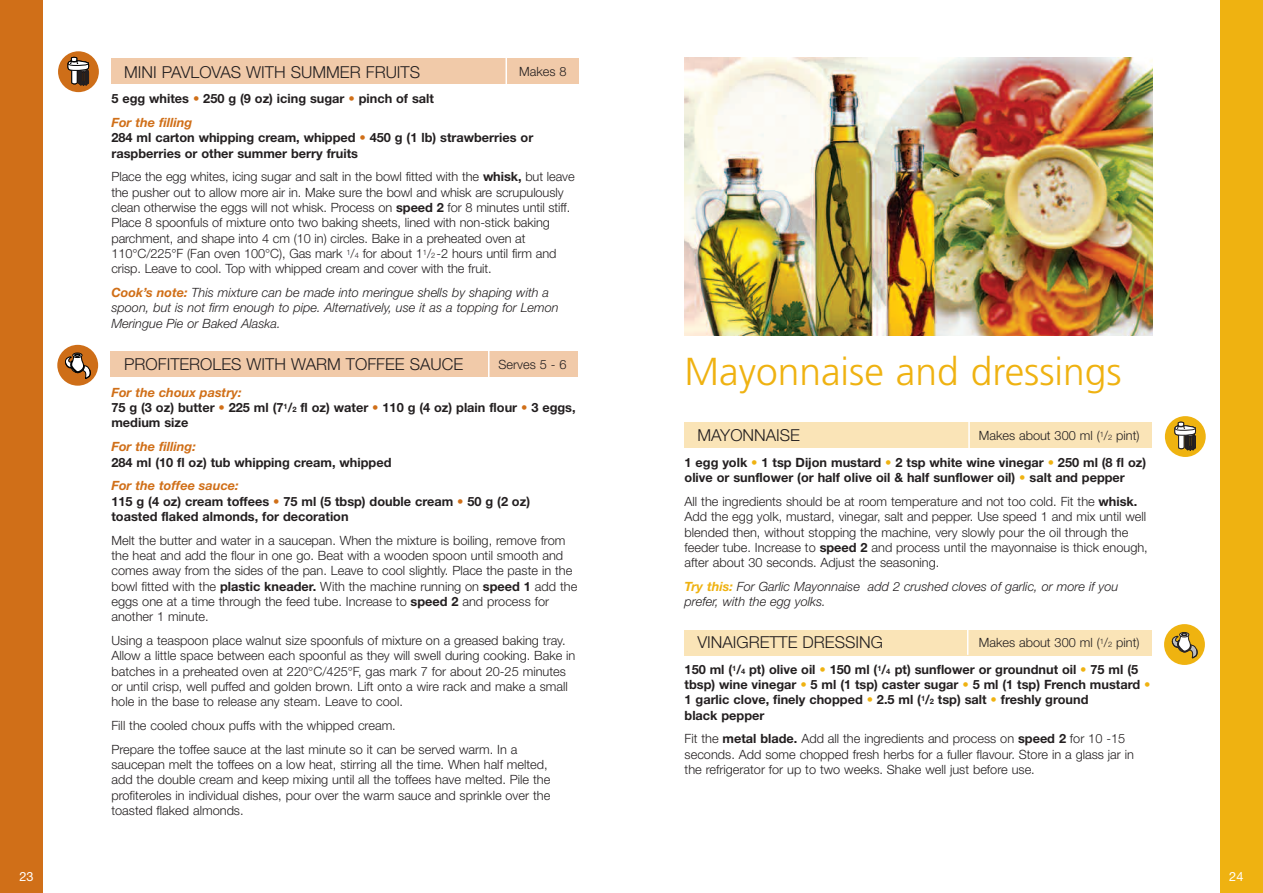
<style>
.page{position:relative;width:1263px;height:893px;background:#fff}
.page>*{position:absolute;margin:0;border:0;box-sizing:border-box;transform-origin:0 0}
.t1{font:300 39px "Frutiger";color:#efb211}
.t2{font:300 16.5px "Helvetica Neue";color:#231f20}
.t3{font:300 12.75px/15.3px "Helvetica Neue";color:#231f20}
.t4{font:700 12.75px/15.3px "Helvetica Neue";color:#231f20}
.t5{font:italic 300 12.75px/15.3px "Helvetica Neue";color:#231f20}
.t6{font:italic 700 12.75px "Helvetica Neue";color:#d06f18}
.t7{font:12.75px "Helvetica Neue";color:#fff}
.s1{color:#d06f18}
.s2{font-style:italic;color:#d06f18}
.s3{font-weight:700}
.s4{font-size:7.5px}
.s5{font-weight:700;color:#d06f18}
.s6{font-weight:300}
.s7{font-weight:300;font-size:7.5px}
.s8{color:#efb211}
.s9{font-weight:700;color:#efb211}
</style>
<div class="page">
<div style="left:111px;top:351px;width:467px;height:26px;background:#f1caa9"></div>
<svg style="left:488px;top:351px;width:1px;height:26px"></svg>
<div style="left:112px;top:58px;width:467px;height:26px;background:#f1caa9"></div>
<hr style="left:505px;top:58px;width:2px;height:27px;background:#fff">
<div style="left:0;top:0;width:43px;height:893px;background:#d06f18"></div>
<div style="left:58px;top:51px;width:41px;height:41px;background:#ce6e18;border-radius:50%"></div>
<svg style="left:68px;top:57px;width:21px;height:29px"></svg>
<div style="left:57px;top:345px;width:41px;height:41px;background:#ce6e18;border-radius:50%"></div>
<div style="left:73px;top:353px;width:9px;height:5px;border:1px solid #000;border-radius:50%"></div>
<svg style="left:65px;top:354px;width:26px;height:25px"></svg>
<div style="left:684px;top:630px;width:467px;height:25px;background:#fae4b7"></div>
<div style="left:684px;top:422px;width:468px;height:26px;background:#fae4b7"></div>
<img style="left:684px;top:58px;width:468px;height:277px">
<div style="left:1220px;top:0;width:43px;height:893px;background:#efb211"></div>
<hr style="left:968px;top:422px;width:2px;height:27px;background:#fff">
<svg style="left:967px;top:630px;width:1px;height:25px"></svg>
<div style="left:1165px;top:416px;width:41px;height:41px;background:#efb310;border-radius:50%"></div>
<svg style="left:1174px;top:422px;width:22px;height:29px"></svg>
<div style="left:1164px;top:624px;width:41px;height:41px;background:#efb310;border-radius:50%"></div>
<div style="left:1179px;top:632px;width:10px;height:5px;border:1px solid #231f20;border-radius:50%"></div>
<svg style="left:1171px;top:633px;width:27px;height:26px"></svg>
<p class="t2" style="left:124px;top:62px;width:297px">MINI PAVLOVAS WITH SUMMER FRUITS</p>
<p class="t3" style="left:519px;top:64px;width:49px">Makes 8</p>
<p class="t4" style="left:111px;top:88px;width:324px;line-height:23.9px">5 egg whites <span class="s1">•</span> 250 g (9 oz) icing sugar <span class="s1">•</span> pinch of salt<br><span class="s2">For the filling</span></p>
<p class="t4" style="left:111px;top:131px;width:423px">284 ml carton whipping cream, whipped <span class="s1">•</span> 450 g (1 lb) strawberries or raspberries or other summer berry fruits</p>
<p class="t3" style="left:111px;top:169px;width:465px">Place the egg whites, icing sugar and salt in the bowl fitted with the <span class="s3">whisk,</span> but leave the pusher out to allow more air in. Make sure the bowl and whisk are scrupulously clean otherwise the eggs will not whisk. Process on <span class="s3">speed 2</span> for 8 minutes until stiff.<br>Place 8 spoonfuls of mixture onto two baking sheets, lined with non-stick baking parchment, and shape into 4 cm (10 in) circles. Bake in a preheated oven at 110°C/225°F (Fan oven 100°C), Gas mark <sup>1</sup>/<span class="s4">4</span> for about 1<sup>1</sup>/<span class="s4">2</span> -2 hours until firm and crisp. Leave to cool. Top with whipped cream and cover with the fruit.</p>
<p class="t5" style="left:111px;top:286px;width:449px"><span class="s5">Cook’s note:</span> This mixture can be made into meringue shells by shaping with a spoon, but is not firm enough to pipe. Alternatively, use it as a topping for Lemon<br>Meringue Pie or Baked Alaska.</p>
<p class="t2" style="left:124px;top:354px;width:340px">PROFITEROLES WITH WARM TOFFEE SAUCE</p>
<p class="t3" style="left:499px;top:356px;width:69px">Serves 5 - 6</p>
<p class="t4" style="left:111px;top:386px;width:466px"><span class="s2">For the choux pastry:<br></span>75 g (3 oz) butter <span class="s1">•</span> 225 ml (7<sup>1</sup>/<span class="s4">2</span> fl oz) water <span class="s1">•</span> 110 g (4 oz) plain flour <span class="s1">•</span> 3 eggs, medium size</p>
<p class="t6" style="left:111px;top:442px;width:86px">For the filling:</p>
<p class="t4" style="left:111px;top:455px;width:281px">284 ml (10 fl oz) tub whipping cream, whipped</p>
<p class="t4" style="left:111px;top:479px;width:420px"><span class="s2">For the toffee sauce:<br></span>115 g (4 oz) cream toffees <span class="s1">•</span> 75 ml (5 tbsp) double cream <span class="s1">•</span> 50 g (2 oz) toasted flaked almonds, for decoration</p>
<p class="t3" style="left:111px;top:532px;width:467px">Melt the butter and water in a saucepan. When the mixture is boiling, remove from the heat and add the flour in one go. Beat with a wooden spoon until smooth and comes away from the sides of the pan. Leave to cool slightly. Place the paste in the bowl fitted with the <span class="s3">plastic kneader.</span> With the machine running on <span class="s3">speed 1</span> add the eggs one at a time through the feed tube. Increase to <span class="s3">speed 2</span> and process for another 1 minute.</p>
<p class="t3" style="left:111px;top:633px;width:465px">Using a teaspoon place walnut size spoonfuls of mixture on a greased baking tray.<br>Allow a little space between each spoonful as they will swell during cooking. Bake in batches in a preheated oven at 220°C/425°F, gas mark 7 for about 20-25 minutes or until crisp, well puffed and golden brown. Lift onto a wire rack and make a small hole in the base to release any steam. Leave to cool.</p>
<p class="t3" style="left:111px;top:713px;width:407px;line-height:23.9px">Fill the cooled choux puffs with the whipped cream.<br>Prepare the toffee sauce at the last minute so it can be served warm. In a</p>
<p class="t3" style="left:111px;top:757px;width:440px">saucepan melt the toffees on a low heat, stirring all the time. When half melted, add the double cream and keep mixing until all the toffees have melted. Pile the profiteroles in individual dishes, pour over the warm sauce and sprinkle over the toasted flaked almonds.</p>
<h1 class="t1" style="left:684px;top:356px;width:439px">Mayonnaise and dressings</h1>
<p class="t2" style="left:697px;top:425px;width:104px">MAYONNAISE</p>
<p class="t4" style="left:684px;top:423px;width:463px;line-height:27.2px;text-indent:294px"><span class="s6">Makes about 300 ml (</span><sup>1</sup><span class="s6">/</span><span class="s7">2</span> <span class="s6">pint)<br></span>1 egg yolk <span class="s8">•</span> 1 tsp Dijon mustard <span class="s8">•</span> 2 tsp white wine vinegar <span class="s8">•</span> 250 ml (8 fl oz)</p>
<p class="t4" style="left:684px;top:467px;width:454px;line-height:23.9px">olive or sunflower (or half olive oil &amp; half sunflower oil) <span class="s8">•</span> salt and pepper<br><span class="s6">All the ingredients should be at room temperature and not too cold. Fit the</span> whisk.</p>
<p class="t3" style="left:684px;top:509px;width:465px">Add the egg yolk, mustard, vinegar, salt and pepper. Use speed 1 and mix until well blended then, without stopping the machine, very slowly pour the oil through the feeder tube. Increase to <span class="s3">speed 2</span> and process until the mayonnaise is thick enough, after about 30 seconds. Adjust the seasoning.</p>
<p class="t5" style="left:684px;top:580px;width:435px"><span class="s9">Try this:</span> For Garlic Mayonnaise add 2 crushed cloves of garlic, or more if you prefer, with the egg yolks.</p>
<p class="t2" style="left:697px;top:632px;width:187px">VINAIGRETTE DRESSING</p>
<p class="t4" style="left:684px;top:630px;width:456px;line-height:27.2px;text-align:right"><span class="s6">Makes about 300 ml (</span><sup>1</sup><span class="s6">/</span><span class="s7">2</span> <span class="s6">pint)<br></span>150 ml (<sup>1</sup>/<span class="s4">4</span> pt) olive oil <span class="s8">•</span> 150 ml (<sup>1</sup>/<span class="s4">4</span> pt) sunflower or groundnut oil <span class="s8">•</span> 75 ml (5</p>
<p class="t4" style="left:684px;top:678px;width:467px">tbsp) wine vinegar <span class="s8">•</span> 5 ml (1 tsp) caster sugar <span class="s8">•</span> 5 ml (1 tsp) French mustard <span class="s8">•<br></span>1 garlic clove, finely chopped <span class="s8">•</span> 2.5 ml (<sup>1</sup>/<span class="s4">2</span> tsp) salt <span class="s8">•</span> freshly ground<br>black pepper</p>
<p class="t3" style="left:684px;top:731px;width:451px">Fit the <span class="s3">metal blade.</span> Add all the ingredients and process on <span class="s3">speed 2</span> for 10 -15 seconds. Add some chopped fresh herbs for a fuller flavour. Store in a glass jar in the refrigerator for up to two weeks. Shake well just before use.</p>
<p class="t7" style="left:19px;top:872px;width:16px">23</p>
<p class="t7" style="left:1229px;top:872px;width:16px">24</p>
</div>
